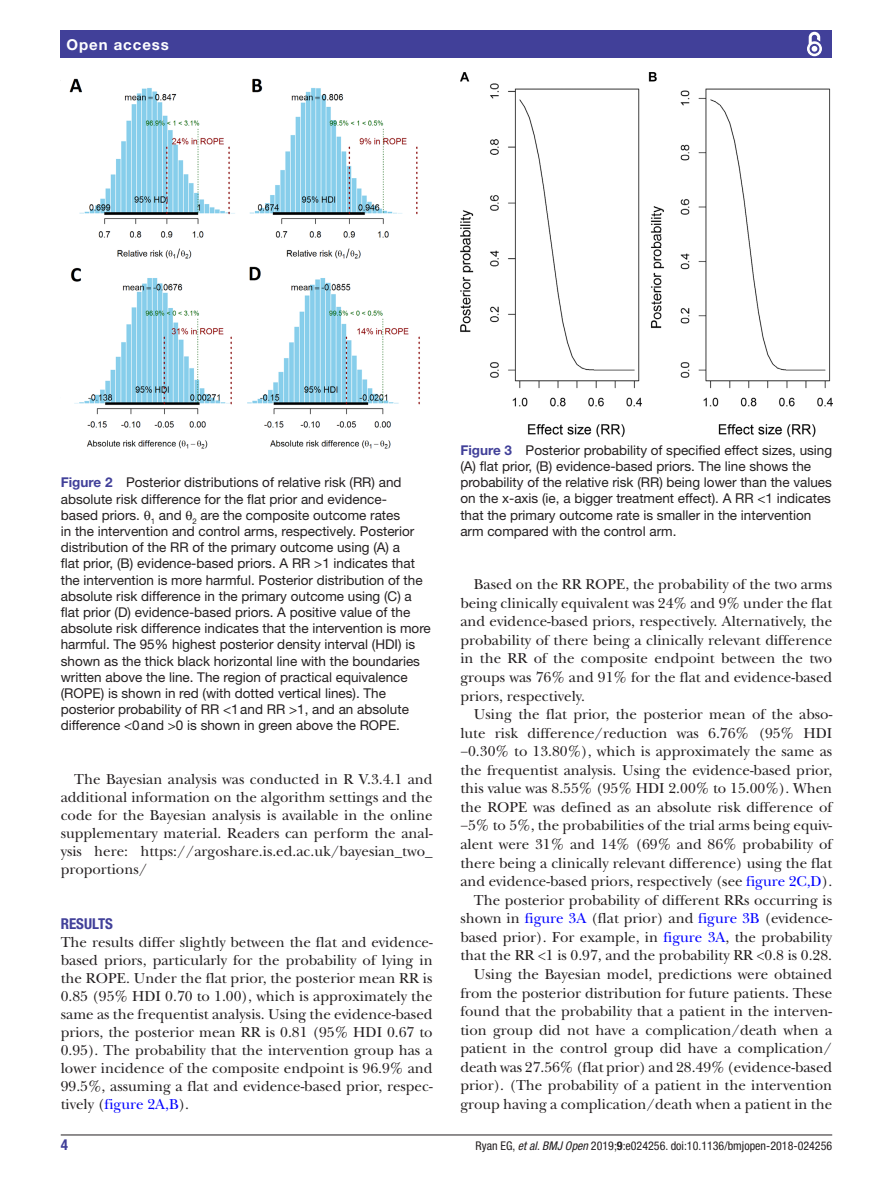
<style>
.page{position:relative;width:893px;height:1191px;background:#fff}
.page>*{position:absolute;margin:0;border:0;box-sizing:border-box;transform-origin:0 0}
.t1{font:15px/18.6px "New Baskerville";color:#231f20;text-align:justify}
.t2{font:700 15px "Helvetica Neue LT Std";letter-spacing:.065em;color:#fff}
.t3{font:700 condensed 15px "Helvetica Neue LT Std";color:#414099}
.t4{font:13.5px/16.2px "Helvetica Neue LT Std";color:#231f20}
.t5{font:condensed 12px "Helvetica Neue LT Std";color:#231f20}
.s1{font-weight:700;color:#414099}
.s2{color:#00f}
.s3{font-style:italic}
.s4{font-weight:700}
</style>
<div class="page">
<hr style="left:61px;top:1134px;width:771px;height:1px;background:#231f20">
<div style="left:61px;top:31px;width:771px;height:27px;background:#414099"></div>
<svg style="left:807px;top:31px;width:15px;height:26px"></svg>
<img style="left:460px;top:73px;width:372px;height:364px">
<img style="left:69px;top:78px;width:351px;height:371px">
<p class="t2" style="left:66px;top:35px;width:104px">Open access</p>
<p class="t4" style="left:61px;top:474px;width:372px"><span class="s1">Figure 2</span> Posterior distributions of relative risk (RR) and absolute risk difference for the flat prior and evidence-<br>based priors. <sub>1</sub> and <sub>2</sub> are the composite outcome rates<br>in the intervention and control arms, respectively. Posterior distribution of the RR of the primary outcome using (A) a<br>flat prior, (B) evidence-based priors. A RR &gt;1 indicates that the intervention is more harmful. Posterior distribution of the absolute risk difference in the primary outcome using (C) a flat prior (D) evidence-based priors. A positive value of the absolute risk difference indicates that the intervention is more harmful. The 95% highest posterior density interval (HDI) is shown as the thick black horizontal line with the boundaries written above the line. The region of practical equivalence (ROPE) is shown in red (with dotted vertical lines). The posterior probability of RR &lt;1and RR &gt;1, and an absolute difference &lt;0and &gt;0 is shown in green above the ROPE.</p>
<p class="t1" style="left:61px;top:770px;width:373px;line-height:18px;text-indent:14px">The Bayesian analysis was conducted in R V.3.4.1 and additional information on the algorithm settings and the code for the Bayesian analysis is available in the online supplementary material. Readers can perform the anal&shy;ysis here: https://argoshare.is.ed.ac.uk/bayesian_two_ proportions/</p>
<p class="t3" style="left:61px;top:915px;width:54px">RESULTS</p>
<p class="t1" style="left:61px;top:933px;width:373px;line-height:18px">The results differ slightly between the flat and evidence&shy;based priors, particularly for the probability of lying in the ROPE. Under the flat prior, the posterior mean RR is 0.85 (95% HDI 0.70 to 1.00), which is approximately the same as the frequentist analysis. Using the evidence-based priors, the posterior mean RR is 0.81 (95% HDI 0.67 to 0.95). The probability that the intervention group has a lower incidence of the composite endpoint is 96.9% and 99.5%, assuming a flat and evidence-based prior, respec&shy;tively (<span class="s2">figure 2A,B</span>).</p>
<p class="t4" style="left:460px;top:441px;width:373px"><span class="s1">Figure 3</span> Posterior probability of specified effect sizes, using (A) flat prior, (B) evidence-based priors. The line shows the probability of the relative risk (RR) being lower than the values on the x-axis (ie, a bigger treatment effect). A RR &lt;1 indicates that the primary outcome rate is smaller in the intervention arm compared with the control arm.</p>
<p class="t1" style="left:460px;top:575px;width:373px;text-indent:14px">Based on the RR ROPE, the probability of the two arms being clinically equivalent was 24% and 9% under the flat and evidence-based priors, respectively. Alternatively, the probability of there being a clinically relevant difference in the RR of the composite endpoint between the two groups was 76% and 91% for the flat and evidence-based priors, respectively.</p>
<p class="t1" style="left:460px;top:705px;width:373px;text-align:right">Using the flat prior, the posterior mean of the abso&shy;lute risk difference/reduction was 6.76% (95% HDI −0.30% to 13.80%), which is approximately the same as the frequentist analysis. Using the evidence-based prior, this value was 8.55% (95% HDI 2.00% to 15.00%). When the ROPE was defined as an absolute risk difference of −5% to 5%, the probabilities of the trial arms being equiv&shy;alent were 31% and 14% (69% and 86% probability of there being a clinically relevant difference) using the flat and evidence-based priors, respectively (see <span class="s2">figure 2C,D</span>).<br>The posterior probability of different RRs occurring is shown in <span class="s2">figure 3A</span> (flat prior) and <span class="s2">figure 3B</span> (evidence&shy;based prior). For example, in <span class="s2">figure 3A</span>, the probability that the RR &lt;1 is 0.97, and the probability RR &lt;0.8 is 0.28.<br>Using the Bayesian model, predictions were obtained from the posterior distribution for future patients. These found that the probability that a patient in the interven&shy;tion group did not have a complication/death when a patient in the control group did have a complication/ death was 27.56% (flat prior) and 28.49% (evidence-based prior). (The probability of a patient in the intervention group having a complication/death when a patient in the</p>
<p class="t3" style="left:61px;top:1135px;width:9px">4</p>
<p class="t5" style="left:476px;top:1138px;width:358px">Ryan EG, <span class="s3">et al</span>. <span class="s3">BMJ Open</span> 2019;<span class="s4">9</span>:e024256. doi:10.1136/bmjopen-2018-024256</p>
</div>
